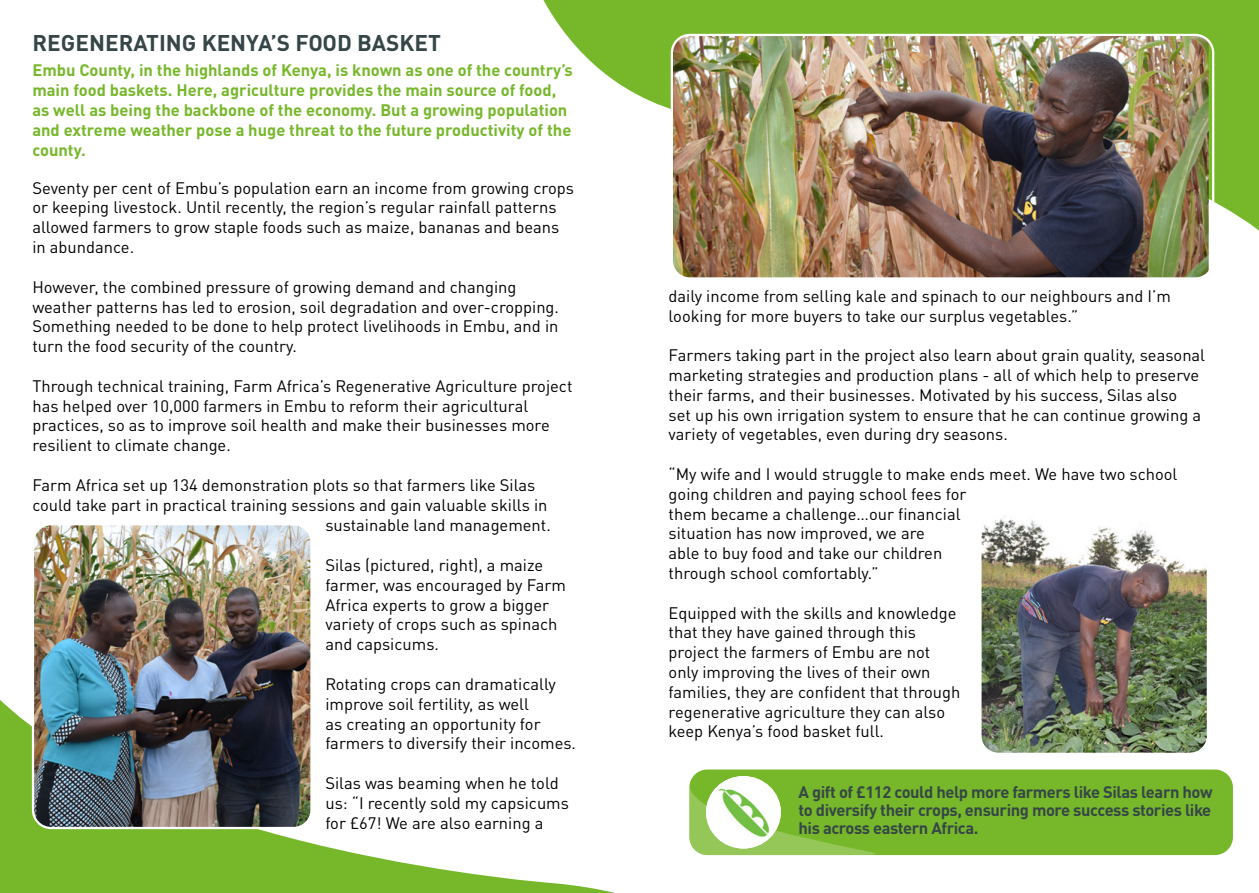
<style>
.page{position:relative;width:1259px;height:893px;background:#fff}
.page>*{position:absolute;margin:0;border:0;box-sizing:border-box;transform-origin:0 0}
.t1{font:700 22.5px "DIN Pro";color:#364647}
.t2{font:16.5px/19.8px "DIN Pro";color:#000}
.t3{font:700 16.5px/19.8px "DIN Pro";color:#76b82a}
.t4{font:700 16.5px/18px "DIN Pro";letter-spacing:-.025em;color:#364647;text-align:justify}
</style>
<div class="page">
<svg style="left:543px;top:0;width:716px;height:257px;fill:#76b82a"></svg>
<img style="left:672px;top:35px;width:536px;height:242px">
<div style="left:671px;top:34px;width:543px;height:246px;border:2px solid #fff;border-radius:18px"></div>
<svg style="left:0;top:700px;width:750px;height:193px"></svg>
<img style="left:33px;top:526px;width:278px;height:302px">
<div style="left:32px;top:523px;width:281px;height:306px;border:2px solid #fff;border-radius:18px"></div>
<div style="left:689px;top:769px;width:544px;height:86px;background:#76b82a;border-radius:18px"></div>
<svg style="left:689px;top:784px;width:186px;height:71px"></svg>
<img style="left:706px;top:776px;width:75px;height:72px">
<img style="left:982px;top:515px;width:224px;height:237px">
<div style="left:979px;top:495px;width:230px;height:260px;border:2px solid #fff;border-radius:18px"></div>
<h1 class="t1" style="left:32px;top:24px;width:410px">REGENERATING KENYA’S FOOD BASKET</h1>
<p class="t3" style="left:32px;top:59px;width:542px">Embu County, in the highlands of Kenya, is known as one of the country’s main food baskets. Here, agriculture provides the main source of food, as well as being the backbone of the economy. But a growing population and extreme weather pose a huge threat to the future productivity of the county.</p>
<p class="t2" style="left:32px;top:176px;width:543px">Seventy per cent of Embu’s population earn an income from growing crops or keeping livestock. Until recently, the region’s regular rainfall patterns allowed farmers to grow staple foods such as maize, bananas and beans in abundance.</p>
<p class="t2" style="left:32px;top:275px;width:528px">However, the combined pressure of growing demand and changing weather patterns has led to erosion, soil degradation and over-cropping.<br>Something needed to be done to help protect livelihoods in Embu, and in turn the food security of the country.</p>
<p class="t2" style="left:32px;top:374px;width:541px">Through technical training, Farm Africa’s Regenerative Agriculture project has helped over 10,000 farmers in Embu to reform their agricultural practices, so as to improve soil health and make their businesses more resilient to climate change.</p>
<p class="t2" style="left:32px;top:473px;width:517px">Farm Africa set up 134 demonstration plots so that farmers like Silas could take part in practical training sessions and gain valuable skills in</p>
<p class="t2" style="left:325px;top:514px;width:227px">sustainable land management.</p>
<p class="t2" style="left:325px;top:554px;width:242px">Silas (pictured, right), a maize farmer, was encouraged by Farm<br>Africa experts to grow a bigger variety of crops such as spinach and capsicums.</p>
<p class="t2" style="left:325px;top:672px;width:252px">Rotating crops can dramatically improve soil fertility, as well<br>as creating an opportunity for farmers to diversify their incomes.</p>
<p class="t2" style="left:325px;top:771px;width:245px">Silas was beaming when he told us: “I recently sold my capsicums for £67! We are also earning a</p>
<p class="t2" style="left:668px;top:284px;width:504px">daily income from selling kale and spinach to our neighbours and I’m looking for more buyers to take our surplus vegetables.”</p>
<p class="t2" style="left:668px;top:344px;width:538px">Farmers taking part in the project also learn about grain quality, seasonal marketing strategies and production plans - all of which help to preserve their farms, and their businesses. Motivated by his success, Silas also<br>set up his own irrigation system to ensure that he can continue growing a variety of vegetables, even during dry seasons.</p>
<p class="t2" style="left:668px;top:462px;width:510px">“My wife and I would struggle to make ends meet. We have two school going children and paying school fees for<br>them became a challenge…our financial<br>situation has now improved, we are<br>able to buy food and take our children<br>through school comfortably.”</p>
<p class="t2" style="left:668px;top:601px;width:293px">Equipped with the skills and knowledge that they have gained through this project the farmers of Embu are not only improving the lives of their own families, they are confident that through regenerative agriculture they can also keep Kenya’s food basket full.</p>
<p class="t4" style="left:798px;top:781px;width:415px">A gift of £112 could help more farmers like Silas learn how to diversify their crops, ensuring more success stories like his across eastern Africa.</p>
</div>
